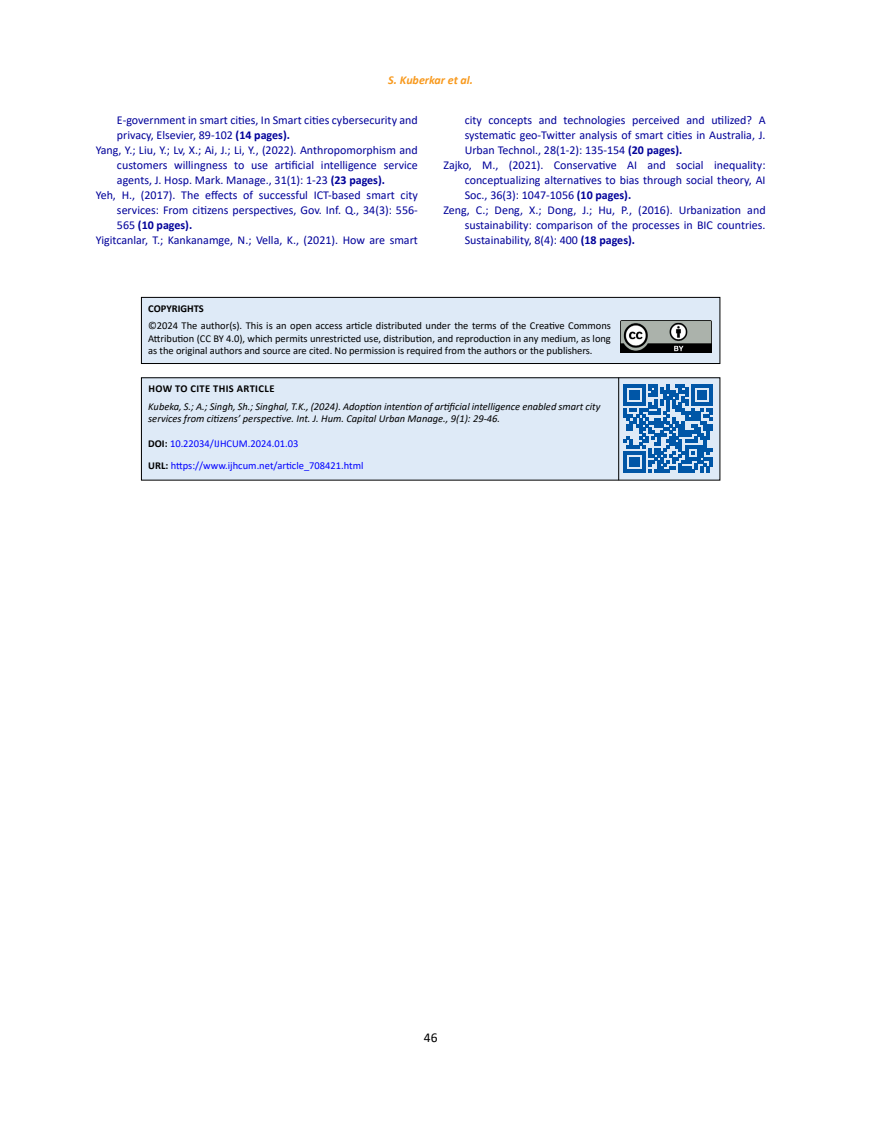
<style>
.page{position:relative;width:872px;height:1127px;background:#fff}
.page>*{position:absolute;margin:0;border:0;box-sizing:border-box;transform-origin:0 0}
.t1{font:13.5px "Calibri";color:#000}
.t2{font:12px "Calibri";color:#009}
.t3{font:italic 700 12px "Calibri";color:#f8991d}
.t4{font:700 12px "Calibri";color:#009}
.t5{font:10.5px/12.6px "Calibri";letter-spacing:-.005em;color:#000;text-align:justify}
.t6{font:italic 10.5px/12.6px "Calibri";color:#000}
.t7{font:10.5px/21.6px "Calibri";color:#00f}
.t8{font:700 10.5px "Calibri";letter-spacing:.035em;color:#000}
.t9{font:700 10.5px "Calibri";color:#000}
.s1{font-weight:700}
.s2{font-weight:400}
.s3{font-weight:700;color:#000}
</style>
<div class="page">
<div style="left:141px;top:297px;width:579px;height:66px;background:#deeaf7"></div>
<div style="left:141px;top:297px;width:579px;height:67px;border:1px solid #000"></div>
<img style="left:620px;top:320px;width:92px;height:32px">
<div style="left:141px;top:378px;width:579px;height:102px;background:#deeaf7"></div>
<hr style="left:618px;top:378px;width:1px;height:102px;background:#000">
<svg style="left:624px;top:384px;width:88px;height:89px"></svg>
<p class="t3" style="left:388px;top:72px;width:86px">S. Kuberkar et al.</p>
<p class="t2" style="left:117px;top:111px;width:302px">E-government in smart cities, In Smart cities cybersecurity and</p>
<p class="t2" style="left:117px;top:126px;width:174px">privacy, Elsevier, 89-102 <span class="s1">(14 pages).</span></p>
<p class="t2" style="left:96px;top:141px;width:324px">Yang, Y.; Liu, Y.; Lv, X.; Ai, J.; Li, Y., (2022). Anthropomorphism and</p>
<p class="t2" style="left:117px;top:156px;width:302px">customers willingness to use artificial intelligence service</p>
<p class="t2" style="left:117px;top:171px;width:269px">agents, J. Hosp. Mark. Manage., 31(1): 1-23 <span class="s1">(23 pages).</span></p>
<p class="t2" style="left:96px;top:186px;width:324px">Yeh, H., (2017). The effects of successful ICT-based smart city</p>
<p class="t2" style="left:117px;top:201px;width:302px">services: From citizens perspectives, Gov. Inf. Q., 34(3): 556-</p>
<p class="t4" style="left:117px;top:216px;width:77px"><span class="s2">565</span> (10 pages).</p>
<p class="t2" style="left:96px;top:231px;width:324px">Yigitcanlar, T.; Kankanamge, N.; Vella, K., (2021). How are smart</p>
<p class="t2" style="left:465px;top:111px;width:302px">city concepts and technologies perceived and utilized? A</p>
<p class="t2" style="left:465px;top:126px;width:302px">systematic geo-Twitter analysis of smart cities in Australia, J.</p>
<p class="t2" style="left:465px;top:141px;width:219px">Urban Technol., 28(1-2): 135-154 <span class="s1">(20 pages).</span></p>
<p class="t2" style="left:443px;top:156px;width:324px">Zajko, M., (2021). Conservative AI and social inequality:</p>
<p class="t2" style="left:465px;top:171px;width:302px">conceptualizing alternatives to bias through social theory, AI</p>
<p class="t2" style="left:465px;top:186px;width:168px">Soc., 36(3): 1047-1056 <span class="s1">(10 pages).</span></p>
<p class="t2" style="left:443px;top:201px;width:324px">Zeng, C.; Deng, X.; Dong, J.; Hu, P., (2016). Urbanization and</p>
<p class="t2" style="left:465px;top:216px;width:302px">sustainability: comparison of the processes in BIC countries.</p>
<p class="t2" style="left:465px;top:231px;width:172px">Sustainability, 8(4): 400 <span class="s1">(18 pages).</span></p>
<p class="t9" style="left:148px;top:301px;width:57px">COPYRIGHTS</p>
<p class="t5" style="left:148px;top:319px;width:464px">©2024 The author(s). This is an open access article distributed under the terms of the Creative Commons Attribution (CC BY 4.0), which permits unrestricted use, distribution, and reproduction in any medium, as long as the original authors and source are cited. No permission is required from the authors or the publishers.</p>
<p class="t8" style="left:148px;top:381px;width:127px">HOW TO CITE THIS ARTICLE</p>
<p class="t6" style="left:148px;top:399px;width:453px">Kubeka, S.; A.; Singh, Sh.; Singhal, T.K., (2024). Adoption intention of artificial intelligence enabled smart city services from citizens’ perspective. Int. J. Hum. Capital Urban Manage., 9(1): 29-46.</p>
<p class="t7" style="left:148px;top:432px;width:217px"><span class="s3">DOI:</span> 10.22034/IJHCUM.2024.01.03<br><span class="s3">URL:</span> https://www.ijhcum.net/article_708421.html</p>
<p class="t1" style="left:424px;top:1028px;width:15px">46</p>
</div>
